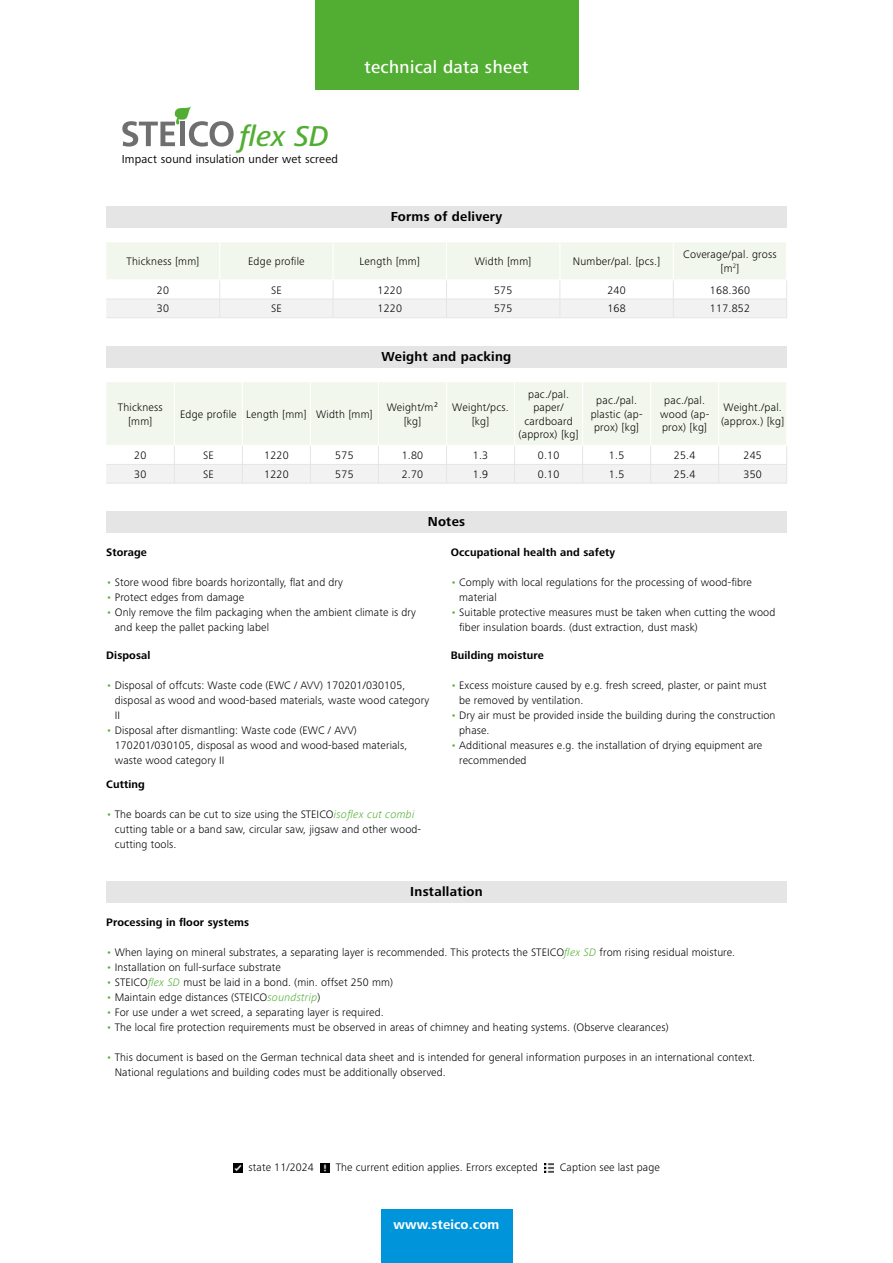
<style>
.page{position:relative;width:893px;height:1263px;background:#fff}
.page>*{position:absolute;margin:0;border:0;box-sizing:border-box;transform-origin:0 0}
.t1{font:italic 500 29.7px "Frutiger Next LTW1 G";color:#52ae32}
.t2{font:500 18px "Frutiger Next LTW1 G";letter-spacing:.02em;color:#fff}
.t3{font:700 13.5px "Frutiger Next LTW1 G";letter-spacing:.02em;color:#000}
.t4{font:700 13.5px "Frutiger Next LTW1 G";letter-spacing:.01em;color:#fff}
.t5{font:12px "Frutiger Next LTW1 G";letter-spacing:.015em;color:#000}
.t6{font:300 11.25px/15px "Frutiger Next LTW1 G";letter-spacing:.01em;color:#000}
.t7{font:700 11.25px "Frutiger Next LTW1 G";letter-spacing:.01em;color:#000}
.s1{color:#52ae32}
.s2{font-style:italic;color:#52ae32}
</style>
<div class="page">
<svg style="left:122px;top:106px;width:112px;height:41px"></svg>
<div style="left:106px;top:206px;width:681px;height:21px;background:#e5e5e5"></div>
<svg style="left:106px;top:242px;width:681px;height:75px"></svg>
<hr style="left:106px;top:317px;width:114px;height:1px;background:#e5e5e5">
<hr style="left:220px;top:317px;width:113px;height:1px;background:#e5e5e5">
<hr style="left:333px;top:317px;width:113px;height:1px;background:#e5e5e5">
<hr style="left:446px;top:317px;width:114px;height:1px;background:#e5e5e5">
<hr style="left:560px;top:317px;width:113px;height:1px;background:#e5e5e5">
<hr style="left:673px;top:317px;width:114px;height:1px;background:#e5e5e5">
<div style="left:106px;top:346px;width:681px;height:21px;background:#e5e5e5"></div>
<svg style="left:106px;top:382px;width:681px;height:101px"></svg>
<hr style="left:106px;top:483px;width:68px;height:1px;background:#e5e5e5">
<hr style="left:174px;top:483px;width:68px;height:1px;background:#e5e5e5">
<hr style="left:242px;top:483px;width:68px;height:1px;background:#e5e5e5">
<hr style="left:310px;top:483px;width:68px;height:1px;background:#e5e5e5">
<hr style="left:378px;top:483px;width:68px;height:1px;background:#e5e5e5">
<hr style="left:446px;top:483px;width:69px;height:1px;background:#e5e5e5">
<hr style="left:515px;top:483px;width:68px;height:1px;background:#e5e5e5">
<hr style="left:583px;top:483px;width:68px;height:1px;background:#e5e5e5">
<hr style="left:651px;top:483px;width:68px;height:1px;background:#e5e5e5">
<hr style="left:719px;top:483px;width:68px;height:1px;background:#e5e5e5">
<div style="left:106px;top:511px;width:681px;height:22px;background:#e5e5e5"></div>
<div style="left:106px;top:882px;width:681px;height:21px;background:#e5e5e5"></div>
<div style="left:315px;top:0;width:263px;height:89px;background:#52ae32"></div>
<div style="left:381px;top:1210px;width:131px;height:53px;background:#0095db"></div>
<svg style="left:233px;top:1163px;width:9px;height:9px"></svg>
<svg style="left:320px;top:1163px;width:10px;height:9px"></svg>
<svg style="left:544px;top:1163px;width:10px;height:9px"></svg>
<h1 class="t1" style="left:240px;top:119px;width:91px">flex SD</h1>
<p class="t5" style="left:122px;top:152px;width:218px">Impact sound insulation under wet screed</p>
<h2 class="t2" style="left:364px;top:56px;width:166px">technical data sheet</h2>
<p class="t3" style="left:391px;top:209px;width:113px">Forms of delivery</p>
<p class="t6" style="left:127px;top:254px;width:74px">Thickness [mm]</p>
<p class="t6" style="left:248px;top:254px;width:58px">Edge profile</p>
<p class="t6" style="left:360px;top:254px;width:62px">Length [mm]</p>
<p class="t6" style="left:475px;top:254px;width:58px">Width [mm]</p>
<p class="t6" style="left:573px;top:254px;width:89px">Number/pal. [pcs.]</p>
<p class="t6" style="left:683px;top:248px;width:95px;line-height:13.5px;text-align:center">Coverage/pal. gross [m<sup>2</sup>]</p>
<p class="t6" style="left:157px;top:282px;width:14px">20</p>
<p class="t6" style="left:271px;top:282px;width:12px">SE</p>
<p class="t6" style="left:378px;top:282px;width:26px">1220</p>
<p class="t6" style="left:494px;top:282px;width:20px">575</p>
<p class="t6" style="left:607px;top:282px;width:20px">240</p>
<p class="t6" style="left:710px;top:282px;width:42px">168.360</p>
<p class="t6" style="left:157px;top:301px;width:14px">30</p>
<p class="t6" style="left:271px;top:301px;width:12px">SE</p>
<p class="t6" style="left:378px;top:301px;width:26px">1220</p>
<p class="t6" style="left:494px;top:301px;width:20px">575</p>
<p class="t6" style="left:607px;top:301px;width:20px">168</p>
<p class="t6" style="left:710px;top:301px;width:42px">117.852</p>
<p class="t3" style="left:382px;top:349px;width:131px">Weight and packing</p>
<p class="t6" style="left:118px;top:401px;width:47px;line-height:13.5px;text-align:center">Thickness [mm]</p>
<p class="t6" style="left:180px;top:407px;width:194px">Edge profile Length [mm] Width [mm]</p>
<p class="t6" style="left:387px;top:401px;width:53px;line-height:13.5px;text-align:center">Weight/m² [kg]</p>
<p class="t6" style="left:452px;top:401px;width:58px;line-height:13.5px;text-align:center">Weight/pcs. [kg]</p>
<p class="t6" style="left:519px;top:387px;width:62px;line-height:13.5px;text-align:center">pac./pal. paper/ cardboard (approx) [kg]</p>
<p class="t6" style="left:591px;top:394px;width:53px;line-height:13.5px;text-align:center">pac./pal. plastic (ap&shy;prox) [kg]</p>
<p class="t6" style="left:660px;top:394px;width:51px;line-height:13.5px;text-align:center">pac./pal. wood (ap&shy;prox) [kg]</p>
<p class="t6" style="left:721px;top:401px;width:65px;line-height:13.5px">Weight./pal. (approx.) [kg]</p>
<p class="t6" style="left:134px;top:448px;width:14px">20</p>
<p class="t6" style="left:203px;top:448px;width:12px">SE</p>
<p class="t6" style="left:264px;top:448px;width:26px">1220</p>
<p class="t6" style="left:335px;top:448px;width:20px">575</p>
<p class="t6" style="left:402px;top:448px;width:23px">1.80</p>
<p class="t6" style="left:473px;top:448px;width:17px">1.3</p>
<p class="t6" style="left:538px;top:448px;width:23px">0.10</p>
<p class="t6" style="left:609px;top:448px;width:17px">1.5</p>
<p class="t6" style="left:674px;top:448px;width:23px">25.4</p>
<p class="t6" style="left:743px;top:448px;width:20px">245</p>
<p class="t6" style="left:134px;top:467px;width:14px">30</p>
<p class="t6" style="left:203px;top:467px;width:12px">SE</p>
<p class="t6" style="left:264px;top:467px;width:26px">1220</p>
<p class="t6" style="left:335px;top:467px;width:20px">575</p>
<p class="t6" style="left:402px;top:467px;width:23px">2.70</p>
<p class="t6" style="left:473px;top:467px;width:17px">1.9</p>
<p class="t6" style="left:538px;top:467px;width:23px">0.10</p>
<p class="t6" style="left:609px;top:467px;width:17px">1.5</p>
<p class="t6" style="left:674px;top:467px;width:23px">25.4</p>
<p class="t6" style="left:744px;top:467px;width:20px">350</p>
<p class="t3" style="left:428px;top:514px;width:39px">Notes</p>
<p class="t7" style="left:106px;top:546px;width:42px">Storage</p>
<p class="t6" style="left:106px;top:574px;width:238px"><span class="s1">•</span> Store wood fibre boards horizontally, flat and dry</p>
<p class="t6" style="left:106px;top:589px;width:139px"><span class="s1">•</span> Protect edges from damage</p>
<p class="t6" style="left:115px;top:604px;width:303px;text-indent:-9px"><span class="s1">•</span> Only remove the film packaging when the ambient climate is dry and keep the pallet packing label</p>
<p class="t7" style="left:106px;top:649px;width:46px">Disposal</p>
<p class="t6" style="left:115px;top:678px;width:316px;text-indent:-9px"><span class="s1">•</span> Disposal of offcuts: Waste code (EWC / AVV) 170201/030105, disposal as wood and wood-based materials, waste wood category<br>II</p>
<p class="t6" style="left:115px;top:723px;width:294px;text-indent:-9px"><span class="s1">•</span> Disposal after dismantling: Waste code (EWC / AVV)<br>170201/030105, disposal as wood and wood-based materials, waste wood category II</p>
<p class="t7" style="left:106px;top:778px;width:40px">Cutting</p>
<p class="t6" style="left:115px;top:807px;width:308px;text-indent:-9px"><span class="s1">•</span> The boards can be cut to size using the STEICO<span class="s2">isoflex cut combi </span>cutting table or a band saw, circular saw, jigsaw and other wood&shy;cutting tools.</p>
<p class="t7" style="left:451px;top:546px;width:166px">Occupational health and safety</p>
<p class="t6" style="left:459px;top:574px;width:294px;text-indent:-9px"><span class="s1">•</span> Comply with local regulations for the processing of wood-fibre material</p>
<p class="t6" style="left:459px;top:604px;width:318px;text-indent:-9px"><span class="s1">•</span> Suitable protective measures must be taken when cutting the wood fiber insulation boards. (dust extraction, dust mask)</p>
<p class="t7" style="left:451px;top:649px;width:94px">Building moisture</p>
<p class="t6" style="left:459px;top:678px;width:309px;text-indent:-9px"><span class="s1">•</span> Excess moisture caused by e.g. fresh screed, plaster, or paint must be removed by ventilation.</p>
<p class="t6" style="left:459px;top:708px;width:318px;text-indent:-9px"><span class="s1">•</span> Dry air must be provided inside the building during the construction phase.</p>
<p class="t6" style="left:459px;top:738px;width:305px;text-indent:-9px"><span class="s1">•</span> Additional measures e.g. the installation of drying equipment are recommended</p>
<p class="t3" style="left:410px;top:884px;width:74px">Installation</p>
<p class="t7" style="left:106px;top:916px;width:144px">Processing in floor systems</p>
<p class="t6" style="left:106px;top:945px;width:630px"><span class="s1">•</span> When laying on mineral substrates, a separating layer is recommended. This protects the STEICO<span class="s2">flex SD</span> from rising residual moisture.</p>
<p class="t6" style="left:106px;top:960px;width:176px"><span class="s1">•</span> Installation on full-surface substrate</p>
<p class="t6" style="left:106px;top:975px;width:288px"><span class="s1">•</span> STEICO<span class="s2">flex SD</span> must be laid in a bond. (min. offset 250 mm)</p>
<p class="t6" style="left:106px;top:990px;width:216px"><span class="s1">•</span> Maintain edge distances (STEICO<span class="s2">soundstrip</span>)</p>
<p class="t6" style="left:106px;top:1005px;width:279px"><span class="s1">•</span> For use under a wet screed, a separating layer is required.</p>
<p class="t6" style="left:106px;top:1020px;width:564px"><span class="s1">•</span> The local fire protection requirements must be observed in areas of chimney and heating systems. (Observe clearances)</p>
<p class="t6" style="left:115px;top:1050px;width:642px;text-indent:-9px"><span class="s1">•</span> This document is based on the German technical data sheet and is intended for general information purposes in an international context.<br>National regulations and building codes must be additionally observed.</p>
<p class="t6" style="left:249px;top:1160px;width:67px">state 11/2024</p>
<p class="t6" style="left:336px;top:1160px;width:204px">The current edition applies. Errors excepted</p>
<p class="t6" style="left:560px;top:1160px;width:101px">Caption see last page</p>
<p class="t4" style="left:394px;top:1217px;width:107px">www.steico.com</p>
</div>
